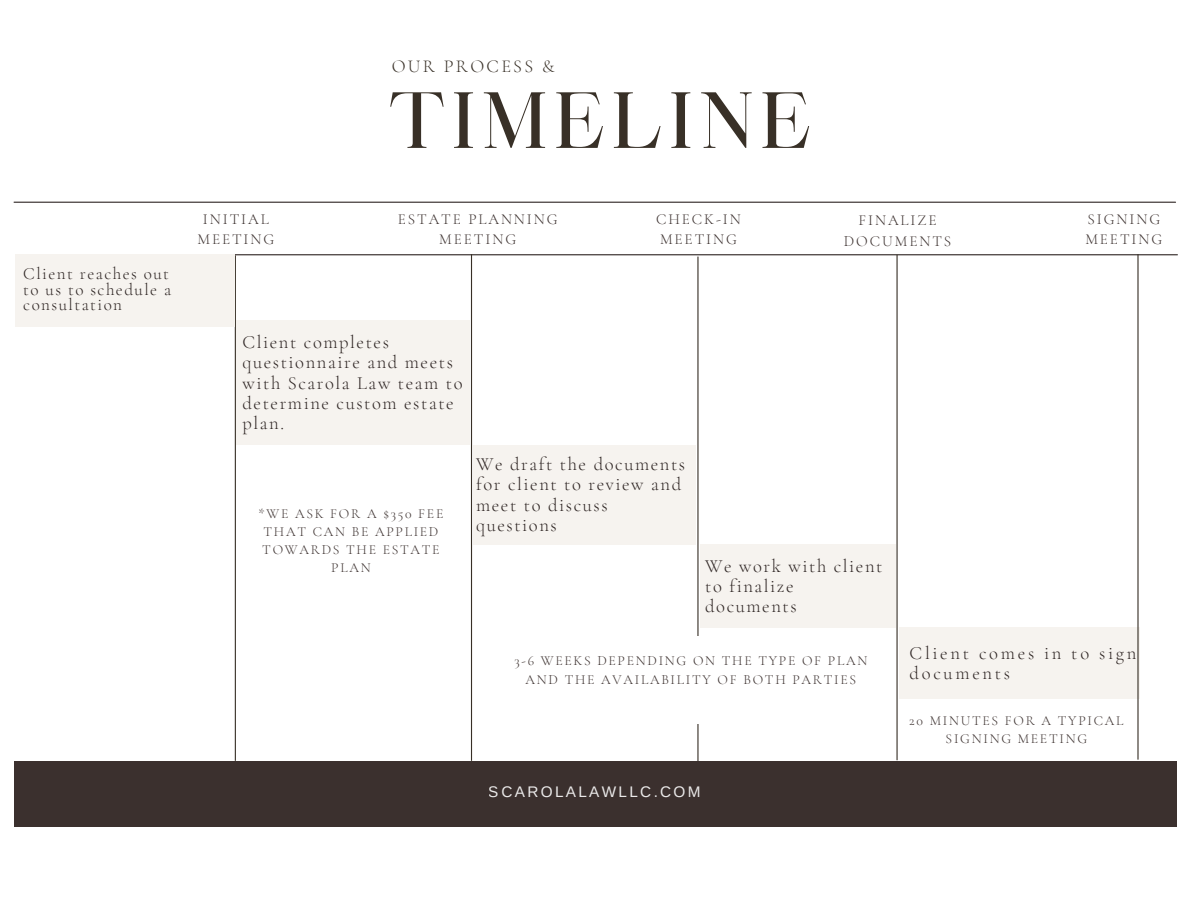
<style>
.page{position:relative;width:1188px;height:918px;background:#fff}
.page>*{position:absolute;margin:0;border:0;box-sizing:border-box;transform-origin:0 0}
.t1{font:76.2px "Maharlika";letter-spacing:.085em;color:#383027}
.t2{font:300 18.6px/20.2px "Cormorant Garamond";letter-spacing:.085em;color:#2e2523}
.t3{font:300 18.6px/20.2px "Cormorant Garamond";letter-spacing:.145em;color:#2e2523}
.t4{font:300 18.15px "Cormorant Garamond";letter-spacing:.125em;color:#383027}
.t5{font:300 17.1px/15.8px "Cormorant Garamond";letter-spacing:.085em;color:#2e2523}
.t6{font:15.3px "Arimo";letter-spacing:.15em;color:#fff}
.t7{font:300 15.15px/20.2px "Cormorant Garamond";letter-spacing:.125em;color:#3b302e;text-align:center}
.t8{font:300 13.65px/18.1px "Cormorant Garamond";letter-spacing:.125em;color:#3b302e;text-align:center}
</style>
<div class="page">
<hr style="left:235px;top:255px;width:1px;height:506px;background:#383027">
<hr style="left:16px;top:254px;width:1161px;height:1px;background:#2e2523">
<hr style="left:697px;top:257px;width:2px;height:505px;background:#383027">
<hr style="left:896px;top:255px;width:2px;height:505px;background:#383027">
<hr style="left:471px;top:254px;width:1px;height:507px;background:#383027">
<div style="left:236px;top:321px;width:233px;height:124px;background:#f6f3ef"></div>
<div style="left:700px;top:545px;width:195px;height:83px;background:#f6f3ef"></div>
<div style="left:899px;top:628px;width:240px;height:71px;background:#f6f3ef"></div>
<div style="left:14px;top:761px;width:1163px;height:65px;background:#3b302e"></div>
<hr style="left:14px;top:202px;width:1162px;height:1px;background:#2e2523">
<div style="left:16px;top:254px;width:219px;height:72px;background:#f6f3ef"></div>
<hr style="left:1137px;top:254px;width:2px;height:506px;background:#383027">
<div style="left:690px;top:636px;width:15px;height:88px;background:#fff"></div>
<div style="left:473px;top:445px;width:223px;height:100px;background:#f6f3ef"></div>
<p class="t5" style="left:23px;top:266px;width:147px">Client reaches out</p>
<p class="t5" style="left:23px;top:281px;width:149px">to us to schedule a consultation</p>
<p class="t4" style="left:392px;top:56px;width:164px">OUR PROCESS &amp;</p>
<p class="t7" style="left:203px;top:209px;width:67px">INITIAL</p>
<p class="t7" style="left:197px;top:229px;width:78px">MEETING</p>
<p class="t1" style="left:389px;top:90px;width:424px">TIMELINE</p>
<p class="t7" style="left:398px;top:209px;width:161px">ESTATE PLANNING<br>MEETING</p>
<p class="t7" style="left:656px;top:209px;width:86px">CHECK-IN</p>
<p class="t7" style="left:660px;top:229px;width:78px">MEETING</p>
<p class="t7" style="left:859px;top:210px;width:80px">FINALIZE</p>
<p class="t7" style="left:844px;top:231px;width:109px">DOCUMENTS</p>
<p class="t2" style="left:243px;top:332px;width:222px">Client completes questionnaire and meets with Scarola Law team to determine custom estate plan.</p>
<p class="t8" style="left:259px;top:505px;width:186px">*WE ASK FOR A $350 FEE<br>THAT CAN BE APPLIED<br>TOWARDS THE ESTATE<br>PLAN</p>
<p class="t2" style="left:476px;top:454px;width:211px">We draft the documents for client to review and meet to discuss questions</p>
<p class="t2" style="left:705px;top:556px;width:179px">We work with client to finalize documents</p>
<p class="t7" style="left:1088px;top:209px;width:74px">SIGNING</p>
<p class="t7" style="left:1085px;top:229px;width:78px">MEETING</p>
<p class="t8" style="left:514px;top:652px;width:354px">3-6 WEEKS DEPENDING ON THE TYPE OF PLAN<br>AND THE AVAILABILITY OF BOTH PARTIES</p>
<p class="t6" style="left:489px;top:784px;width:213px">SCAROLALAWLLC.COM</p>
<p class="t3" style="left:910px;top:643px;width:228px">Client comes in to sign documents</p>
<p class="t8" style="left:909px;top:711px;width:216px">20 MINUTES FOR A TYPICAL<br>SIGNING MEETING</p>
</div>
